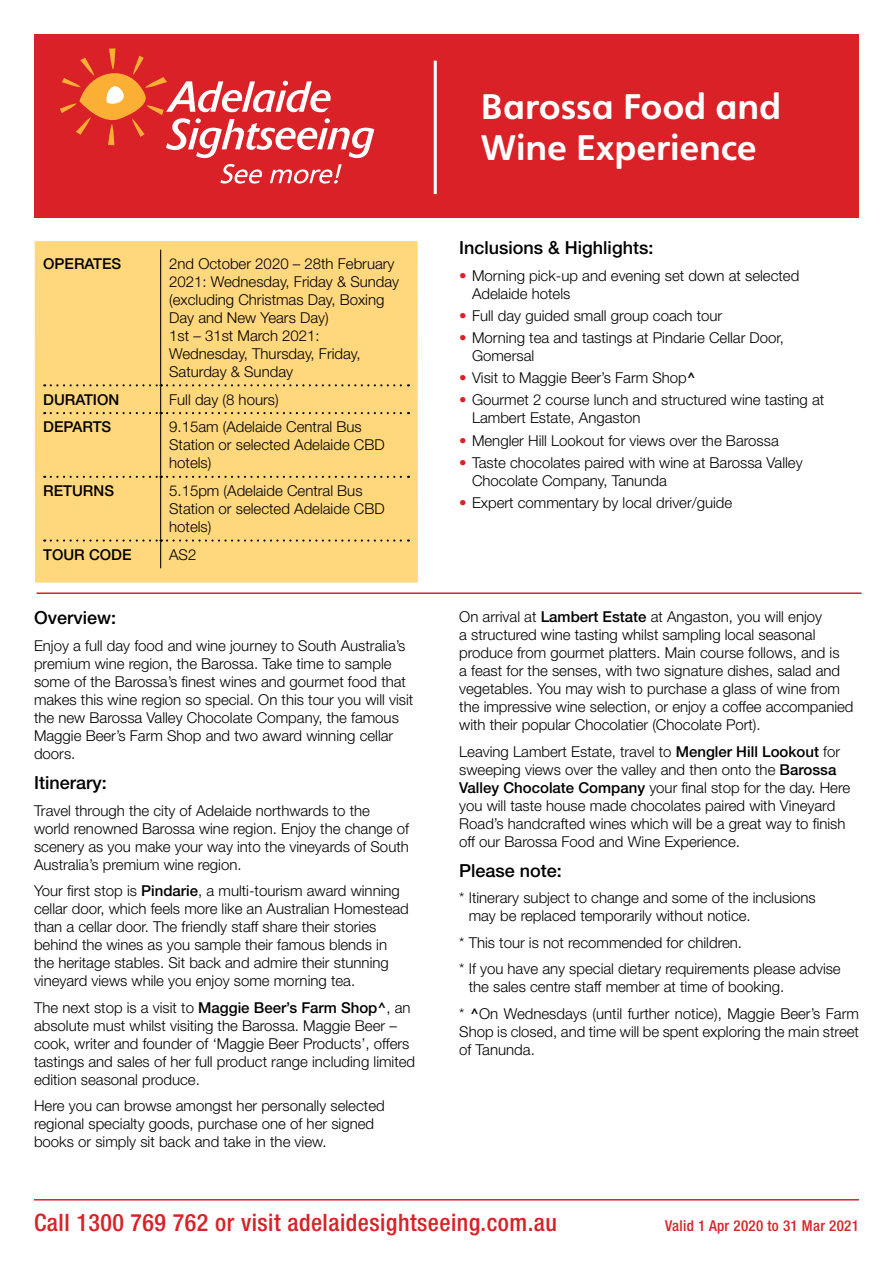
<style>
.page{position:relative;width:893px;height:1263px;background:#fff}
.page>*{position:absolute;margin:0;border:0;box-sizing:border-box;transform-origin:0 0}
.t1{font:700 34.5px/41.4px "Heinemann";letter-spacing:-.005em;color:#fff}
.t2{font:500 condensed 24px "Helvetica Neue LT Std";letter-spacing:.02em;color:#da2128}
.t3{font:500 18px "Helvetica Neue LT Std";color:#000}
.t4{font:300 15px/18px "Helvetica Neue LT Std";color:#000}
.t5{font:500 15px "Helvetica Neue LT Std";color:#000}
.t6{font:500 condensed 15px "Helvetica Neue LT Std";letter-spacing:.02em;color:#da2128}
.s1{font-weight:500}
.s2{color:#da2128}
</style>
<div class="page">
<div style="left:34px;top:34px;width:825px;height:184px;background:#da2128"></div>
<hr style="left:434px;top:61px;width:3px;height:133px;background:#fff">
<hr style="left:34px;top:1199px;width:825px;height:1px;background:#da2128">
<svg style="left:60px;top:48px;width:314px;height:110px"></svg>
<svg style="left:220px;top:164px;width:43px;height:20px"></svg>
<svg style="left:270px;top:164px;width:72px;height:20px"></svg>
<hr style="left:37px;top:592px;width:824px;height:2px;background:#da2128">
<div style="left:35px;top:241px;width:383px;height:342px;background:#ffd77d"></div>
<hr style="left:160px;top:250px;width:1px;height:134px;background:#000">
<hr style="left:160px;top:414px;width:1px;height:62px;background:#000">
<hr style="left:160px;top:478px;width:1px;height:61px;background:#000">
<svg style="left:51px;top:384px;width:358px;height:30px"></svg>
<svg style="left:51px;top:476px;width:358px;height:2px"></svg>
<svg style="left:51px;top:539px;width:358px;height:29px"></svg>
<p class="t5" style="left:43px;top:255px;width:80px">OPERATES</p>
<p class="t4" style="left:169px;top:254px;width:232px">2nd October 2020 – 28th February<br>2021: Wednesday, Friday &amp; Sunday (excluding Christmas Day, Boxing<br>Day and New Years Day)<br>1st – 31st March 2021:<br>Wednesday, Thursday, Friday,<br>Saturday &amp; Sunday</p>
<p class="t5" style="left:43px;top:390px;width:78px">DURATION</p>
<p class="t4" style="left:169px;top:390px;width:111px">Full day (8 hours)</p>
<p class="t5" style="left:43px;top:418px;width:70px">DEPARTS</p>
<p class="t4" style="left:169px;top:418px;width:217px">9.15am (Adelaide Central Bus<br>Station or selected Adelaide CBD hotels)</p>
<p class="t5" style="left:43px;top:482px;width:72px">RETURNS</p>
<p class="t4" style="left:169px;top:481px;width:217px">5.15pm (Adelaide Central Bus<br>Station or selected Adelaide CBD hotels)</p>
<p class="t5" style="left:43px;top:545px;width:90px">TOUR CODE</p>
<p class="t4" style="left:169px;top:545px;width:29px">AS2</p>
<p class="t3" style="left:34px;top:607px;width:84px">Overview:</p>
<p class="t4" style="left:34px;top:636px;width:381px">Enjoy a full day food and wine journey to South Australia’s premium wine region, the Barossa. Take time to sample some of the Barossa’s finest wines and gourmet food that makes this wine region so special. On this tour you will visit the new Barossa Valley Chocolate Company, the famous Maggie Beer’s Farm Shop and two award winning cellar doors.</p>
<p class="t3" style="left:34px;top:772px;width:74px">Itinerary:</p>
<p class="t4" style="left:34px;top:801px;width:376px">Travel through the city of Adelaide northwards to the world renowned Barossa wine region. Enjoy the change of scenery as you make your way into the vineyards of South Australia’s premium wine region.</p>
<p class="t4" style="left:34px;top:881px;width:376px">Your first stop is <span class="s1">Pindarie</span>, a multi-tourism award winning cellar door, which feels more like an Australian Homestead than a cellar door. The friendly staff share their stories behind the wines as you sample their famous blends in the heritage stables. Sit back and admire their stunning vineyard views while you enjoy some morning tea.</p>
<p class="t4" style="left:34px;top:998px;width:383px">The next stop is a visit to <span class="s1">Maggie Beer’s Farm Shop^</span>, an absolute must whilst visiting the Barossa. Maggie Beer – cook, writer and founder of ‘Maggie Beer Products’, offers tastings and sales of her full product range including limited edition seasonal produce.</p>
<p class="t4" style="left:34px;top:1096px;width:352px">Here you can browse amongst her personally selected regional specialty goods, purchase one of her signed books or simply sit back and take in the view.</p>
<h1 class="t1" style="left:481px;top:86px;width:302px">Barossa Food and<br>Wine Experience</h1>
<p class="t3" style="left:459px;top:237px;width:196px">Inclusions &amp; Highlights:</p>
<p class="t4" style="left:472px;top:266px;width:329px;text-indent:-13px"><span class="s2">•</span> Morning pick-up and evening set down at selected<br>Adelaide hotels</p>
<p class="t4" style="left:459px;top:306px;width:265px"><span class="s2">•</span> Full day guided small group coach tour</p>
<p class="t4" style="left:472px;top:328px;width:314px;text-indent:-13px"><span class="s2">•</span> Morning tea and tastings at Pindarie Cellar Door,<br>Gomersal</p>
<p class="t4" style="left:459px;top:369px;width:238px"><span class="s2">•</span> Visit to Maggie Beer’s Farm Shop<span class="s1">^</span></p>
<p class="t4" style="left:472px;top:391px;width:354px;text-indent:-13px"><span class="s2">•</span> Gourmet 2 course lunch and structured wine tasting at<br>Lambert Estate, Angaston</p>
<p class="t4" style="left:459px;top:431px;width:321px"><span class="s2">•</span> Mengler Hill Lookout for views over the Barossa</p>
<p class="t4" style="left:472px;top:453px;width:332px;text-indent:-13px"><span class="s2">•</span> Taste chocolates paired with wine at Barossa Valley<br>Chocolate Company, Tanunda</p>
<p class="t4" style="left:459px;top:494px;width:275px"><span class="s2">•</span> Expert commentary by local driver/guide</p>
<p class="t4" style="left:459px;top:608px;width:396px">On arrival at <span class="s1">Lambert Estate</span> at Angaston, you will enjoy<br>a structured wine tasting whilst sampling local seasonal produce from gourmet platters. Main course follows, and is<br>a feast for the senses, with two signature dishes, salad and vegetables. You may wish to purchase a glass of wine from the impressive wine selection, or enjoy a coffee accompanied with their popular Chocolatier (Chocolate Port).</p>
<p class="t4" style="left:459px;top:742px;width:392px">Leaving Lambert Estate, travel to <span class="s1">Mengler Hill Lookout</span> for sweeping views over the valley and then onto the <span class="s1">Barossa Valley Chocolate Company</span> your final stop for the day. Here you will taste house made chocolates paired with Vineyard Road’s handcrafted wines which will be a great way to finish off our Barossa Food and Wine Experience.</p>
<p class="t3" style="left:459px;top:860px;width:104px">Please note:</p>
<p class="t4" style="left:469px;top:889px;width:349px;text-indent:-9px">* Itinerary subject to change and some of the inclusions may be replaced temporarily without notice.</p>
<p class="t4" style="left:459px;top:929px;width:383px;line-height:26.5px">* This tour is not recommended for children.<br>* If you have any special dietary requirements please advise</p>
<p class="t4" style="left:459px;top:973px;width:401px;line-height:26.5px;text-indent:9px">the sales centre staff member at time of booking.<br>* <span class="s1">^</span>On Wednesdays (until further notice), Maggie Beer’s Farm</p>
<p class="t4" style="left:459px;top:1022px;width:401px">Shop is closed, and time will be spent exploring the main street of Tanunda.</p>
<h2 class="t2" style="left:34px;top:1208px;width:525px">Call 1300 769 762 or visit adelaidesightseeing.com.au</h2>
<p class="t6" style="left:665px;top:1217px;width:195px">Valid 1 Apr 2020 to 31 Mar 2021</p>
</div>
